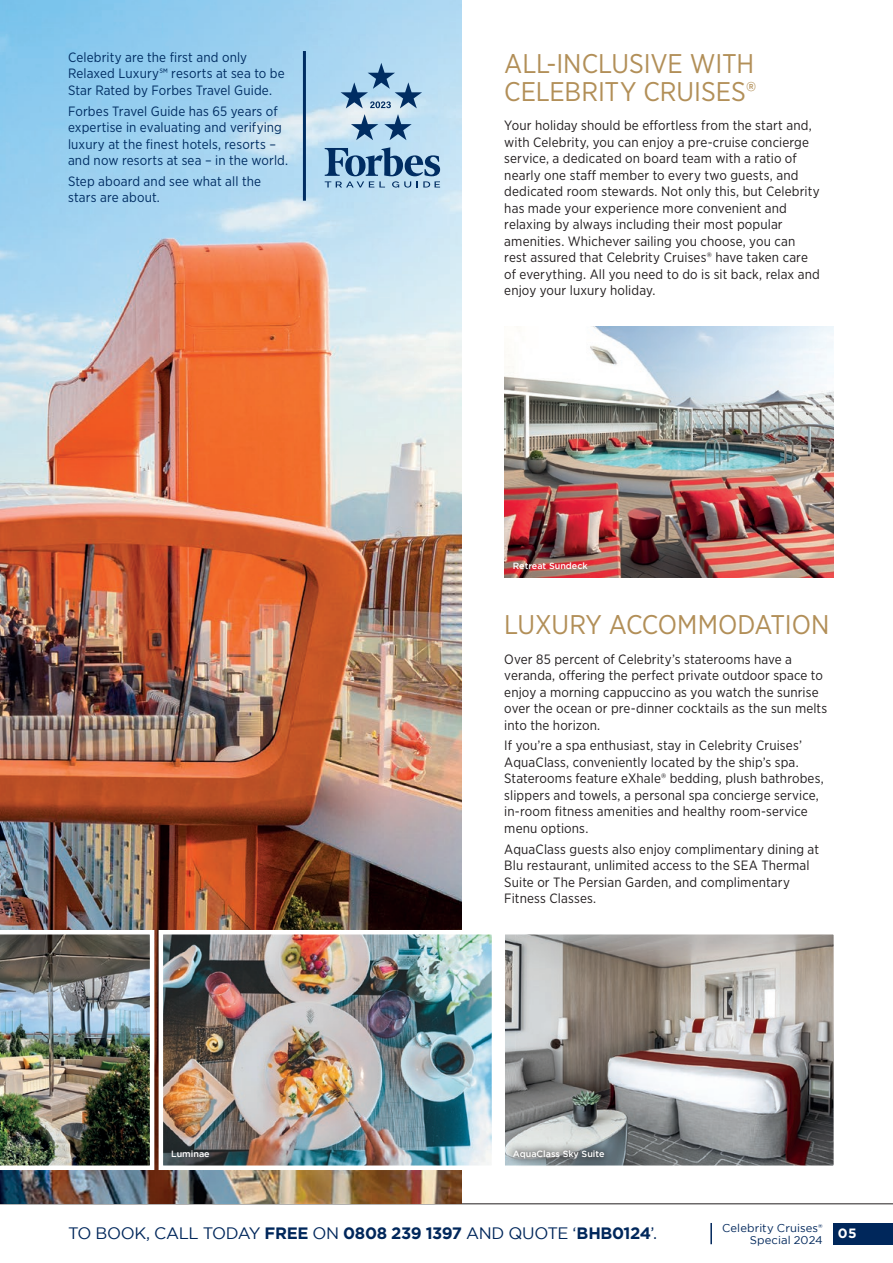
<style>
.page{position:relative;width:893px;height:1263px;background:#fff}
.page>*{position:absolute;margin:0;border:0;box-sizing:border-box;transform-origin:0 0}
.t1{font:27px/28.5px "Gotham Narrow";letter-spacing:-.005em;color:#b28f58}
.t2{font:16.5px "Gotham";letter-spacing:-.025em;color:#00275b}
.t3{font:13.5px/16.5px "Gotham Narrow";letter-spacing:.01em;color:#231f20}
.t4{font:13.5px/16.5px "Gotham Narrow";letter-spacing:.01em;color:#002d62}
.t5{font:700 13.5px "Gotham";color:#fff}
.t6{font:11.25px/12px "Gotham";letter-spacing:.01em;color:#00275b;text-align:right}
.t7{font:500 9px "Gotham";color:#fff}
.s1{font-weight:700}
</style>
<div class="page">
<div style="left:833px;top:1223px;width:60px;height:21px;background:#00275b"></div>
<hr style="left:0;top:1203px;width:893px;height:1px;background:#231f20">
<hr style="left:710px;top:1223px;width:2px;height:21px;background:#00275b">
<img style="left:0;top:0;width:461px;height:1203px">
<svg style="left:325px;top:147px;width:115px;height:41px;background:#7fa5c4"></svg>
<svg style="left:351px;top:114px;width:27px;height:26px"></svg>
<svg style="left:384px;top:114px;width:28px;height:26px"></svg>
<svg style="left:341px;top:63px;width:81px;height:45px;background:#91b7d4"></svg>
<img style="left:504px;top:326px;width:329px;height:252px">
<svg style="left:505px;top:934px;width:329px;height:232px;background:#9c9795"></svg>
<img style="left:157px;top:928px;width:335px;height:244px">
<hr style="left:303px;top:51px;width:3px;height:150px;background:#002d62">
<div style="left:504px;top:1141px;width:109px;height:27px;background:#231f20;opacity:.75"></div>
<img style="left:0;top:928px;width:157px;height:244px">
<p class="t4" style="left:68px;top:49px;width:218px">Celebrity are the first and only<br>Relaxed Luxury℠ resorts at sea to be<br>Star Rated by Forbes Travel Guide.</p>
<p class="t4" style="left:68px;top:102px;width:222px">Forbes Travel Guide has 65 years of expertise in evaluating and verifying luxury at the finest hotels, resorts – and now resorts at sea – in the world.</p>
<p class="t4" style="left:68px;top:173px;width:194px">Step aboard and see what all the stars are about.</p>
<p class="t7" style="left:171px;top:1149px;width:40px">Luminae</p>
<h1 class="t1" style="left:504px;top:48px;width:253px">ALL-INCLUSIVE WITH<br>CELEBRITY CRUISES®</h1>
<p class="t3" style="left:504px;top:117px;width:317px">Your holiday should be effortless from the start and, with Celebrity, you can enjoy a pre-cruise concierge service, a dedicated on board team with a ratio of nearly one staff member to every two guests, and dedicated room stewards. Not only this, but Celebrity has made your experience more convenient and relaxing by always including their most popular amenities. Whichever sailing you choose, you can rest assured that Celebrity Cruises® have taken care of everything. All you need to do is sit back, relax and enjoy your luxury holiday.</p>
<p class="t7" style="left:513px;top:560px;width:76px">Retreat Sundeck</p>
<h1 class="t1" style="left:504px;top:610px;width:327px">LUXURY ACCOMMODATION</h1>
<p class="t3" style="left:504px;top:650px;width:325px">Over 85 percent of Celebrity’s staterooms have a veranda, offering the perfect private outdoor space to enjoy a morning cappuccino as you watch the sunrise over the ocean or pre-dinner cocktails as the sun melts into the horizon.</p>
<p class="t3" style="left:504px;top:737px;width:321px">If you’re a spa enthusiast, stay in Celebrity Cruises’ AquaClass, conveniently located by the ship’s spa.<br>Staterooms feature eXhale® bedding, plush bathrobes, slippers and towels, a personal spa concierge service, in-room fitness amenities and healthy room-service menu options.</p>
<p class="t3" style="left:504px;top:840px;width:316px">AquaClass guests also enjoy complimentary dining at Blu restaurant, unlimited access to the SEA Thermal Suite or The Persian Garden, and complimentary Fitness Classes.</p>
<p class="t7" style="left:513px;top:1149px;width:93px">AquaClass Sky Suite</p>
<p class="t6" style="left:722px;top:1221px;width:102px">Celebrity Cruises®<br>Special 2024</p>
<p class="t2" style="left:68px;top:1223px;width:591px">TO BOOK, CALL TODAY <span class="s1">FREE</span> ON <span class="s1">0808 239 1397</span> AND QUOTE ‘<span class="s1">BHB0124</span>’.</p>
<p class="t5" style="left:838px;top:1224px;width:21px">05</p>
</div>
